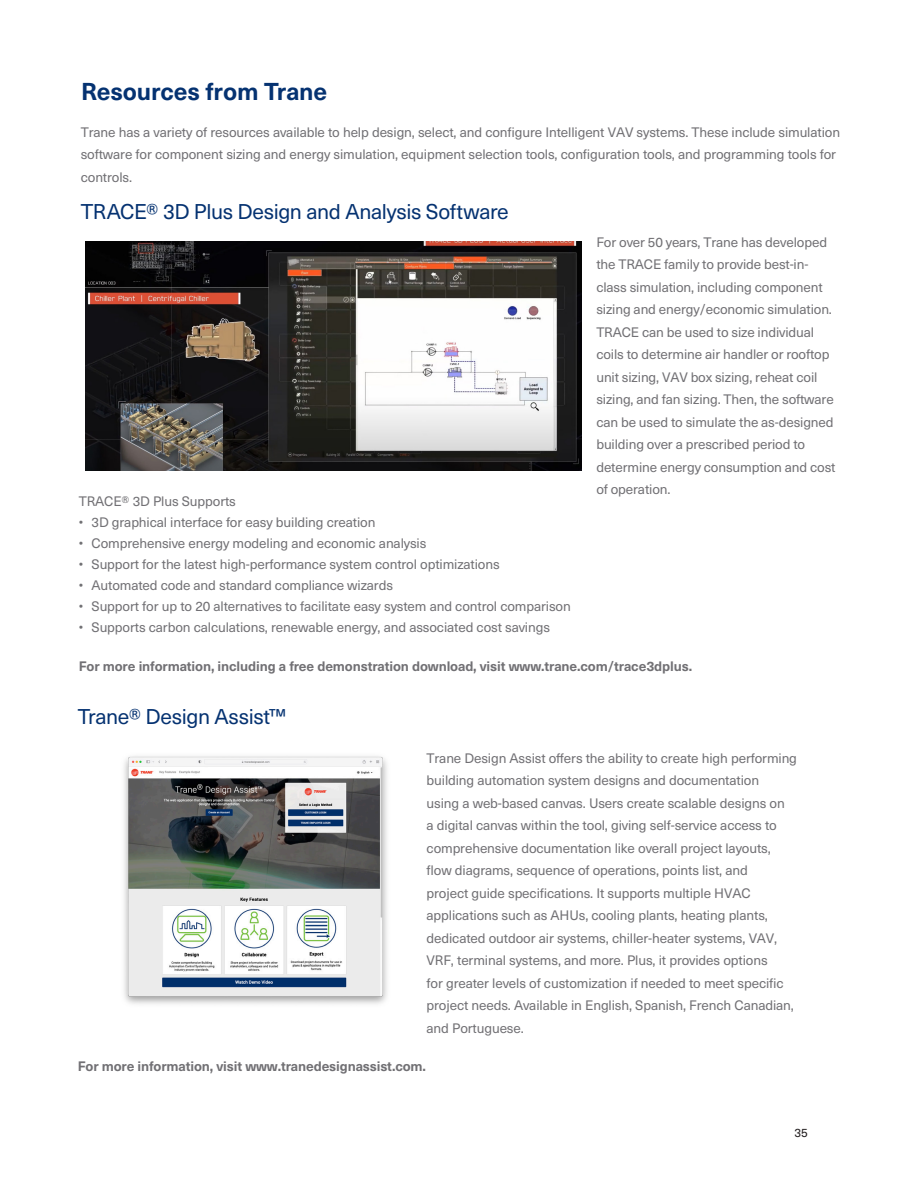
<style>
.page{position:relative;width:918px;height:1188px;background:#fff}
.page>*{position:absolute;margin:0;border:0;box-sizing:border-box;transform-origin:0 0}
.Section_Header{font:700 24px "Neue Haas Unica W1 G";letter-spacing:-.005em;color:#053271}
.Section_Heading_Leve{font:21px "Neue Haas Unica W1 G";letter-spacing:-.02em;color:#053271}
.BodyCopy{font:13.5px/22.5px "Neue Haas Unica W1 G";letter-spacing:-.01em;color:#717074}
.Section_Heading_Leve-2{font:13.5px/22.5px "Neue Haas Unica W1 G";letter-spacing:-.01em;color:#717074}
.BodyCopy-2{font:700 13.5px "Neue Haas Unica W1 G";letter-spacing:-.01em;color:#717074}
.t1{font:12px "Neue Haas Unica W1 G";color:#231f20}
</style>
<div class="page">
<img style="left:124px;top:756px;width:263px;height:248px">
<img style="left:86px;top:241px;width:496px;height:229px">
<p class="Section_Header" style="left:81px;top:74px;width:248px">Resources from Trane</p>
<p class="BodyCopy" style="left:81px;top:120px;width:761px">Trane has a variety of resources available to help design, select, and configure Intelligent VAV systems. These include simulation software for component sizing and energy simulation, equipment selection tools, configuration tools, and programming tools for controls.</p>
<p class="Section_Heading_Leve" style="left:81px;top:196px;width:430px">TRACE® 3D Plus Design and Analysis Software</p>
<p class="Section_Heading_Leve-2" style="left:596px;top:230px;width:241px">For over 50 years, Trane has developed the TRACE family to provide best-in&shy;class simulation, including component sizing and energy/economic simulation.<br>TRACE can be used to size individual coils to determine air handler or rooftop unit sizing, VAV box sizing, reheat coil sizing, and fan sizing. Then, the software can be used to simulate the as-designed building over a prescribed period to determine energy consumption and cost of operation.</p>
<p class="BodyCopy" style="left:79px;top:489px;width:159px">TRACE® 3D Plus Supports</p>
<p class="BodyCopy" style="left:79px;top:510px;width:298px">• 3D graphical interface for easy building creation</p>
<p class="BodyCopy" style="left:79px;top:531px;width:349px">• Comprehensive energy modeling and economic analysis</p>
<p class="BodyCopy" style="left:79px;top:552px;width:422px">• Support for the latest high-performance system control optimizations</p>
<p class="BodyCopy" style="left:79px;top:573px;width:316px">• Automated code and standard compliance wizards</p>
<p class="BodyCopy" style="left:79px;top:594px;width:494px">• Support for up to 20 alternatives to facilitate easy system and control comparison</p>
<p class="BodyCopy" style="left:79px;top:615px;width:473px">• Supports carbon calculations, renewable energy, and associated cost savings</p>
<p class="BodyCopy-2" style="left:79px;top:656px;width:615px">For more information, including a free demonstration download, visit www.trane.com/trace3dplus.</p>
<p class="Section_Heading_Leve" style="left:78px;top:701px;width:210px">Trane® Design Assist™</p>
<p class="BodyCopy" style="left:427px;top:746px;width:372px">Trane Design Assist offers the ability to create high performing building automation system designs and documentation<br>using a web-based canvas. Users create scalable designs on<br>a digital canvas within the tool, giving self-service access to comprehensive documentation like overall project layouts, flow diagrams, sequence of operations, points list, and<br>project guide specifications. It supports multiple HVAC applications such as AHUs, cooling plants, heating plants, dedicated outdoor air systems, chiller-heater systems, VAV, VRF, terminal systems, and more. Plus, it provides options<br>for greater levels of customization if needed to meet specific project needs. Available in English, Spanish, French Canadian, and Portuguese.</p>
<p class="BodyCopy-2" style="left:78px;top:1056px;width:350px">For more information, visit www.tranedesignassist.com.</p>
<p class="t1" style="left:794px;top:1124px;width:15px">35</p>
</div>
